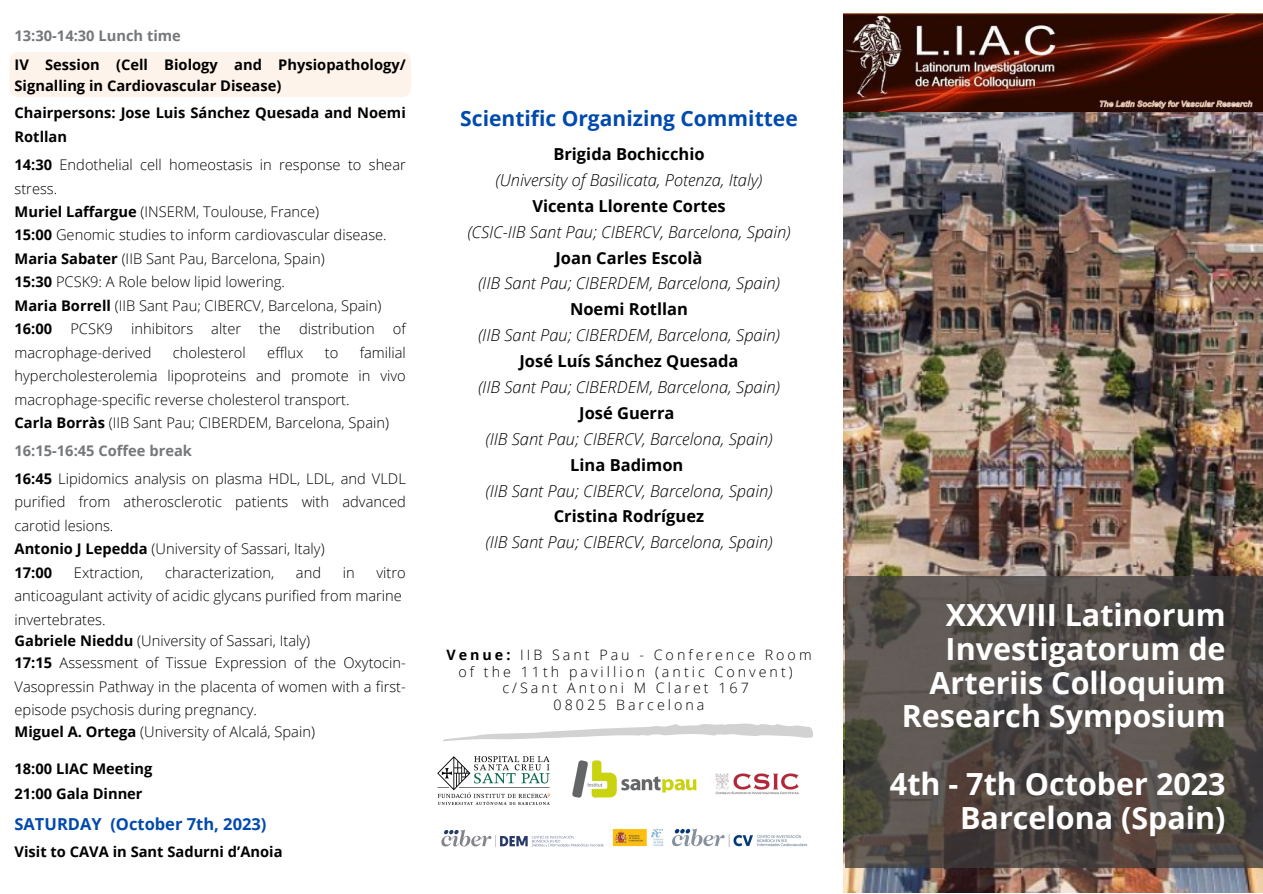
<style>
.page{position:relative;width:1263px;height:894px;background:#fff}
.page>*{position:absolute;margin:0;border:0;box-sizing:border-box;transform-origin:0 0}
.t1{font:700 30.45px/33.8px "Open Sans";color:#fff;text-align:right}
.t2{font:700 21px "Open Sans";color:#004aad}
.t3{font:italic 300 16.5px "Open Sans";color:#000}
.t4{font:700 16.5px "Open Sans";color:#000}
.t5{font:700 16.5px "Open Sans";color:#004aad}
.t6{font:300 14.7px/23.4px "Open Sans";color:#000;text-align:justify}
.t7{font:700 14.7px/20.4px "Open Sans";color:#000}
.t8{font:700 14.7px "Open Sans";color:#75787b}
.t9{font:300 14.25px/16.8px "Open Sans";letter-spacing:.21em;color:#000;text-align:center}
.s1{font-weight:700}
</style>
<div class="page">
<img style="left:844px;top:13px;width:418px;height:879px">
<svg style="left:845px;top:576px;width:417px;height:291px;background:#524c47"></svg>
<img style="left:437px;top:756px;width:113px;height:48px">
<img style="left:572px;top:760px;width:125px;height:38px">
<img style="left:715px;top:773px;width:84px;height:22px">
<img style="left:441px;top:829px;width:163px;height:19px">
<svg style="left:443px;top:723px;width:370px;height:18px"></svg>
<img style="left:612px;top:828px;width:196px;height:19px">
<div style="left:9px;top:52px;width:402px;height:45px;background:#fef3ea"></div>
<p class="t8" style="left:15px;top:25px;width:168px">13:30-14:30 Lunch time</p>
<p class="t7" style="left:15px;top:54px;width:393px">IV Session (Cell Biology and Physiopathology/<br>Signalling in Cardiovascular Disease)</p>
<p class="t7" style="left:15px;top:101px;width:393px;line-height:23.4px">Chairpersons: Jose Luis Sánchez Quesada and Noemi<br>Rotllan</p>
<p class="t6" style="left:15px;top:153px;width:393px"><span class="s1">14:30</span> Endothelial cell homeostasis in response to shear stress.</p>
<p class="t6" style="left:15px;top:199px;width:306px"><span class="s1">Muriel Laffargue</span> (INSERM, Toulouse, France)</p>
<p class="t6" style="left:15px;top:223px;width:374px"><span class="s1">15:00</span> Genomic studies to inform cardiovascular disease.</p>
<p class="t6" style="left:15px;top:246px;width:312px"><span class="s1">Maria Sabater</span> (IIB Sant Pau, Barcelona, Spain)</p>
<p class="t6" style="left:15px;top:270px;width:272px"><span class="s1">15:30</span> PCSK9: A Role below lipid lowering.</p>
<p class="t6" style="left:15px;top:293px;width:368px"><span class="s1">Maria Borrell</span> (IIB Sant Pau; CIBERCV, Barcelona, Spain)</p>
<p class="t6" style="left:15px;top:317px;width:393px"><span class="s1">16:00</span> PCSK9 inhibitors alter the distribution of macrophage-derived</p>
<p class="t6" style="left:15px;top:340px;width:393px;text-indent:345px">familial hypercholesterolemia lipoproteins and promote in vivo macrophage-specific reverse cholesterol transport.</p>
<p class="t6" style="left:15px;top:410px;width:376px"><span class="s1">Carla Borràs</span> (IIB Sant Pau; CIBERDEM, Barcelona, Spain)</p>
<p class="t8" style="left:15px;top:440px;width:179px">16:15-16:45 Coffee break</p>
<p class="t6" style="left:15px;top:466px;width:393px"><span class="s1">16:45</span> Lipidomics analysis on plasma HDL, LDL, and VLDL purified from atherosclerotic patients with advanced carotid lesions.</p>
<p class="t6" style="left:15px;top:536px;width:312px"><span class="s1">Antonio J Lepedda</span> (University of Sassari, Italy)</p>
<p class="t7" style="left:15px;top:561px;width:39px">17:00</p>
<p class="t6" style="left:74px;top:560px;width:71px">Extraction,</p>
<p class="t6" style="left:165px;top:560px;width:111px">characterization,</p>
<p class="t6" style="left:296px;top:560px;width:27px">and</p>
<p class="t6" style="left:343px;top:560px;width:13px">in</p>
<p class="t6" style="left:173px;top:340px;width:75px">cholesterol</p>
<p class="t6" style="left:267px;top:340px;width:38px">efflux</p>
<p class="t6" style="left:325px;top:340px;width:15px">to</p>
<p class="t6" style="left:15px;top:560px;width:393px;text-align:right">vitro<br>anticoagulant activity of acidic glycans purified from marine</p>
<p class="t6" style="left:15px;top:607px;width:92px">invertebrates.</p>
<p class="t6" style="left:15px;top:629px;width:297px"><span class="s1">Gabriele Nieddu</span> (University of Sassari, Italy)</p>
<p class="t6" style="left:15px;top:650px;width:393px"><span class="s1">17:15</span> Assessment of Tissue Expression of the Oxytocin-Vasopressin Pathway in the placenta of women with a first&shy;episode psychosis during pregnancy.</p>
<p class="t6" style="left:15px;top:719px;width:302px"><span class="s1">Miguel A. Ortega</span> (University of Alcalá, Spain)</p>
<p class="t7" style="left:15px;top:757px;width:139px">18:00 LIAC Meeting</p>
<p class="t7" style="left:15px;top:782px;width:130px">21:00 Gala Dinner</p>
<p class="t5" style="left:15px;top:811px;width:253px">SATURDAY (October 7th, 2023)</p>
<p class="t7" style="left:15px;top:840px;width:270px">Visit to CAVA in Sant Sadurni d’Anoia</p>
<p class="t2" style="left:460px;top:103px;width:339px">Scientific Organizing Committee</p>
<p class="t4" style="left:553px;top:142px;width:153px">Brigida Bochicchio</p>
<p class="t3" style="left:496px;top:168px;width:268px">(University of Basilicata, Potenza, Italy)</p>
<p class="t4" style="left:532px;top:194px;width:195px">Vicenta Llorente Cortes</p>
<p class="t3" style="left:467px;top:220px;width:325px">(CSIC-IIB Sant Pau; CIBERCV, Barcelona, Spain)</p>
<p class="t4" style="left:555px;top:246px;width:149px">Joan Carles Escolà</p>
<p class="t3" style="left:478px;top:272px;width:303px">(IIB Sant Pau; CIBERDEM, Barcelona, Spain)</p>
<p class="t4" style="left:570px;top:297px;width:119px">Noemi Rotllan</p>
<p class="t3" style="left:478px;top:323px;width:303px">(IIB Sant Pau; CIBERDEM, Barcelona, Spain)</p>
<p class="t4" style="left:519px;top:349px;width:220px">José Luís Sánchez Quesada</p>
<p class="t3" style="left:478px;top:375px;width:303px">(IIB Sant Pau; CIBERDEM, Barcelona, Spain)</p>
<p class="t4" style="left:579px;top:401px;width:97px">José Guerra</p>
<p class="t3" style="left:485px;top:427px;width:289px">(IIB Sant Pau; CIBERCV, Barcelona, Spain)</p>
<p class="t4" style="left:570px;top:453px;width:115px">Lina Badimon</p>
<p class="t3" style="left:485px;top:479px;width:289px">(IIB Sant Pau; CIBERCV, Barcelona, Spain)</p>
<p class="t4" style="left:554px;top:504px;width:152px">Cristina Rodríguez</p>
<p class="t3" style="left:485px;top:530px;width:289px">(IIB Sant Pau; CIBERCV, Barcelona, Spain)</p>
<p class="t9" style="left:446px;top:645px;width:367px"><span class="s1">Venue:</span> IIB Sant Pau - Conference Room of the 11th pavillion (antic Convent)</p>
<p class="t9" style="left:502px;top:679px;width:248px">c/Sant Antoni M Claret 167</p>
<p class="t9" style="left:554px;top:696px;width:152px">08025 Barcelona</p>
<p class="t1" style="left:902px;top:597px;width:325px">XXXVIII Latinorum<br>Investigatorum de<br>Arteriis Colloquium<br>Research Symposium</p>
<p class="t1" style="left:890px;top:765px;width:337px">4th - 7th October 2023<br>Barcelona (Spain)</p>
</div>
